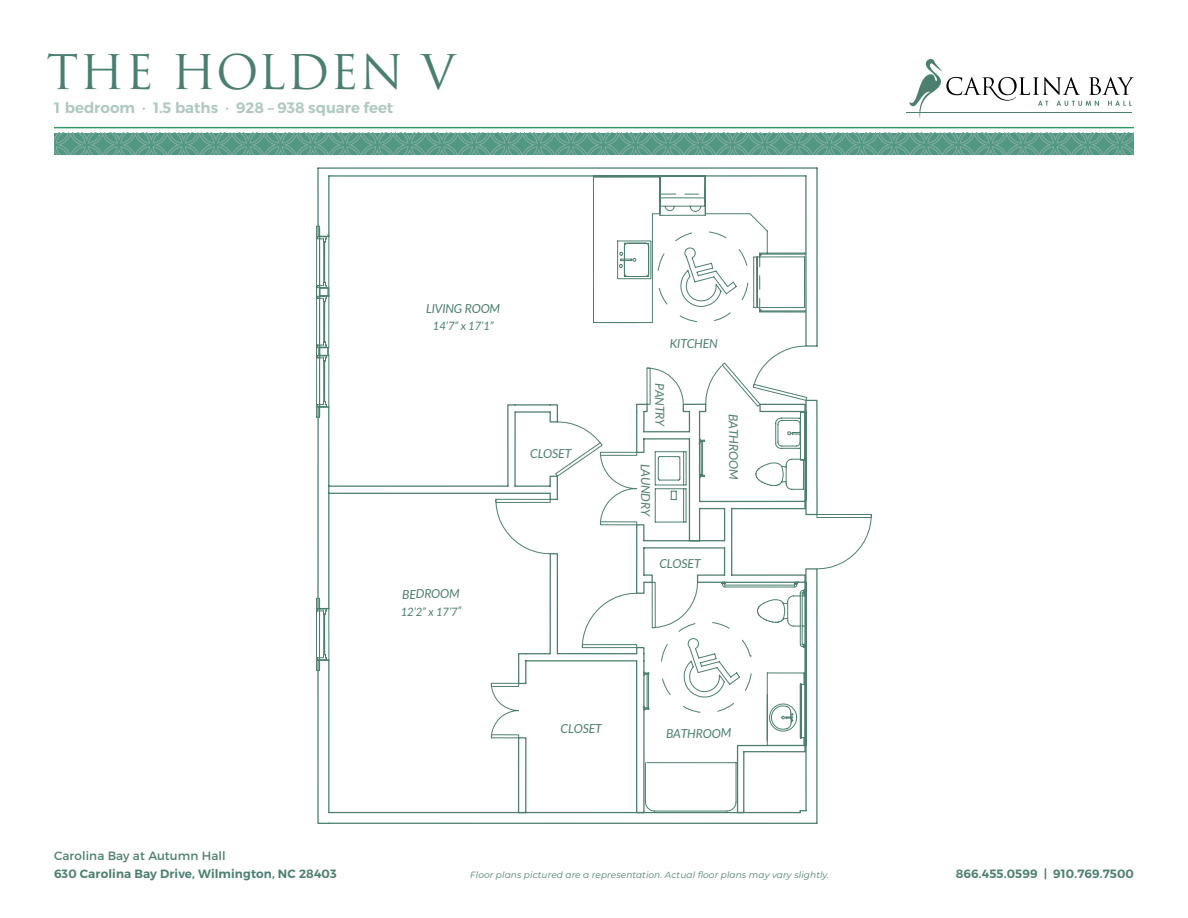
<style>
.page{position:relative;width:1188px;height:918px;background:#fff}
.page>*{position:absolute;margin:0;border:0;box-sizing:border-box;transform-origin:0 0}
.t1{font:46.5px "Trajan Pro";letter-spacing:.025em;color:#497e71}
.t2{font:600 15px "Montserrat";color:#afc8c1}
.t3{font:italic 12.3px "Lato";letter-spacing:-.03em;color:#4d7f71}
.t4{font:600 12px "Montserrat";letter-spacing:.01em;color:#4d7f71}
.t5{font:12px "Montserrat";letter-spacing:.01em;color:#4d7f71}
.t6{font:italic 11.55px "Lato";letter-spacing:-.03em;color:#4d7f71}
.t7{font:italic 9px "Montserrat";letter-spacing:.01em;color:#4d7f71}
</style>
<div class="page">
<hr style="left:54px;top:127px;width:1080px;height:1px;background:#396">
<svg style="left:909px;top:59px;width:225px;height:60px"></svg>
<hr style="left:907px;top:112px;width:225px;height:1px;background:#4d7f71">
<svg style="left:54px;top:133px;width:1080px;height:21px;background:#5e9d8a"></svg>
<svg style="left:317px;top:167px;width:501px;height:657px"></svg>
<h1 class="t1" style="left:46px;top:42px;width:411px">THE HOLDEN V</h1>
<p class="t2" style="left:54px;top:98px;width:341px">1 bedroom · 1.5 baths · 928 – 938 square feet</p>
<p class="t3" style="left:426px;top:300px;width:76px">LIVING ROOM</p>
<p class="t6" style="left:433px;top:318px;width:62px">14’7” x 17’1”</p>
<p class="t3" style="left:530px;top:445px;width:43px">CLOSET</p>
<p class="t3" style="left:402px;top:585px;width:59px">BEDROOM</p>
<p class="t6" style="left:401px;top:603px;width:62px">12’2” x 17’7”</p>
<p class="t3" style="left:670px;top:335px;width:50px">KITCHEN</p>
<p class="t3" style="left:669px;top:383px;width:46px;rotate:90deg">PANTRY</p>
<p class="t3" style="left:654px;top:464px;width:55px;rotate:90deg">LAUNDRY</p>
<p class="t3" style="left:742px;top:414px;width:67px;rotate:90deg">BATHROOM</p>
<p class="t3" style="left:660px;top:555px;width:43px">CLOSET</p>
<p class="t3" style="left:561px;top:720px;width:43px">CLOSET</p>
<p class="t3" style="left:666px;top:724px;width:67px">BATHROOM</p>
<p class="t5" style="left:54px;top:848px;width:173px">Carolina Bay at Autumn Hall</p>
<p class="t4" style="left:54px;top:866px;width:284px">630 Carolina Bay Drive, Wilmington, NC 28403</p>
<p class="t4" style="left:956px;top:866px;width:180px">866.455.0599 | 910.769.7500</p>
<p class="t7" style="left:470px;top:868px;width:361px">Floor plans pictured are a representation. Actual floor plans may vary slightly.</p>
</div>
